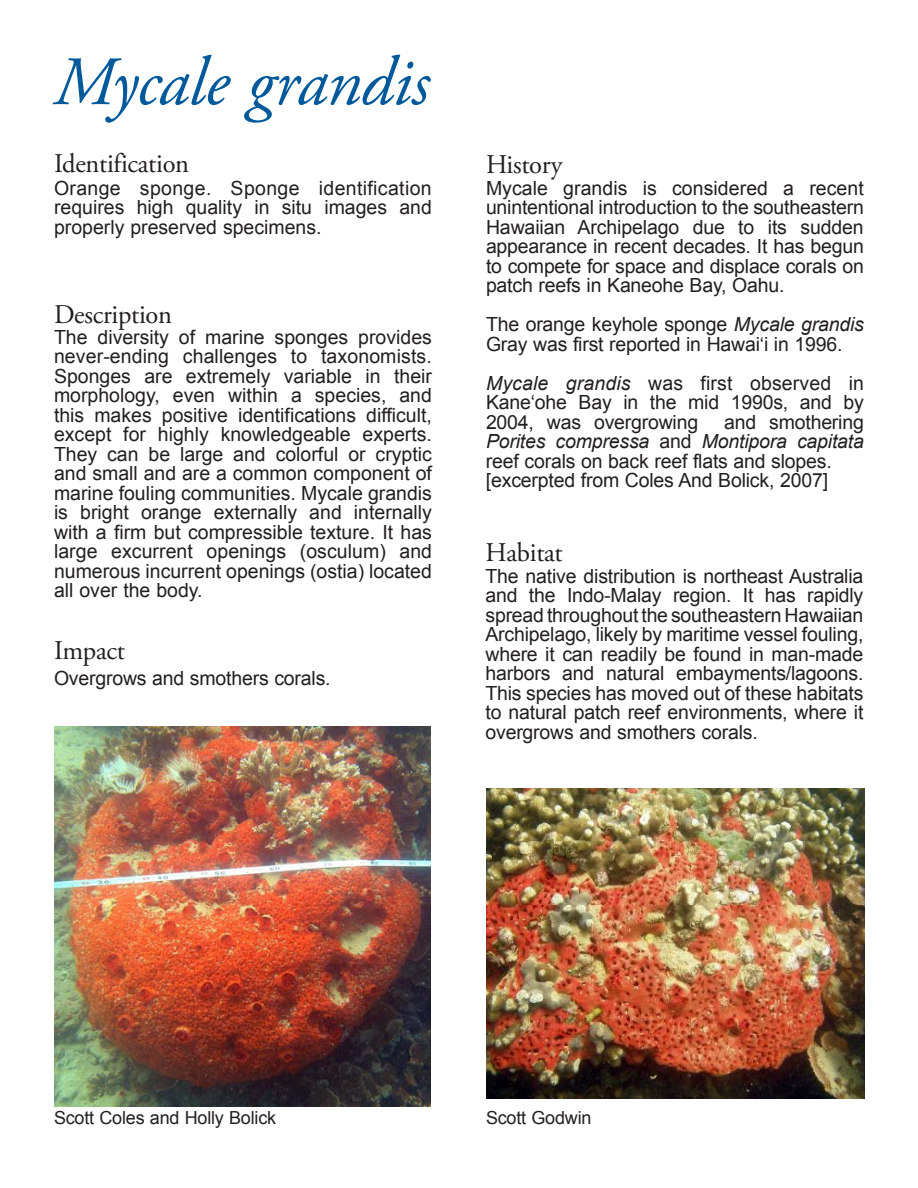
<style>
.page{position:relative;width:918px;height:1188px;background:#fff}
.page>*{position:absolute;margin:0;border:0;box-sizing:border-box;transform-origin:0 0}
.Photo_head{font:italic 69.15px "Adobe Garamond Pro";letter-spacing:-.01em;color:#00599b}
.Sidebar_head{font:27px "Adobe Garamond Pro";letter-spacing:-.01em;color:#231f20}
.Headline_level_2{font:19.5px/19.5px "Arial";letter-spacing:-.01em;color:#231f20;text-align:justify}
.Body_italic{font:19.5px/19.5px "Arial";color:#231f20;text-align:justify}
.Headline_level_2-2{font:18px "Arial";letter-spacing:-.01em;color:#231f20}
.s1{font-style:italic}
</style>
<div class="page">
<img style="left:54px;top:726px;width:376px;height:381px">
<img style="left:486px;top:788px;width:378px;height:311px">
<p class="Photo_head" style="left:54px;top:41px;width:377px">Mycale grandis</p>
<p class="Sidebar_head" style="left:54px;top:147px;width:137px">Identification</p>
<p class="Body_italic" style="left:54px;top:178px;width:379px">Orange sponge. Sponge identification requires high quality in situ images and properly preserved specimens.</p>
<p class="Sidebar_head" style="left:54px;top:299px;width:120px">Description</p>
<p class="Body_italic" style="left:54px;top:328px;width:380px">The diversity of marine sponges provides never-ending challenges to taxonomists.<br>Sponges are extremely variable in their morphology, even within a species, and this makes positive identifications difficult, except for highly knowledgeable experts.<br>They can be large and colorful or cryptic and small and are a common component of marine fouling communities. Mycale grandis is bright orange externally and internally with a firm but compressible texture. It has large excurrent openings (osculum) and numerous incurrent openings (ostia) located all over the body.</p>
<p class="Sidebar_head" style="left:54px;top:634px;width:72px">Impact</p>
<p class="Headline_level_2" style="left:54px;top:668px;width:278px">Overgrows and smothers corals.</p>
<p class="Sidebar_head" style="left:486px;top:148px;width:78px">History</p>
<p class="Headline_level_2" style="left:486px;top:178px;width:379px">Mycale grandis is considered a recent unintentional introduction to the southeastern Hawaiian Archipelago due to its sudden appearance in recent decades. It has begun to compete for space and displace corals on patch reefs in Kaneohe Bay, Oahu.</p>
<p class="Headline_level_2" style="left:486px;top:315px;width:379px">The orange keyhole sponge <span class="s1">Mycale grandis<br></span>Gray was first reported in Hawai‘i in 1996.</p>
<p class="Headline_level_2" style="left:486px;top:373px;width:380px"><span class="s1">Mycale grandis</span> was first observed in Kane‘ohe Bay in the mid 1990s, and by 2004, was overgrowing</p>
<p class="Headline_level_2" style="left:486px;top:412px;width:379px;text-indent:238px">and smothering <span class="s1">Porites compressa</span> and <span class="s1">Montipora capitata </span>reef corals on back reef flats and slopes.</p>
<p class="Headline_level_2" style="left:486px;top:471px;width:344px">[excerpted from Coles And Bolick, 2007]</p>
<p class="Sidebar_head" style="left:486px;top:537px;width:79px">Habitat</p>
<p class="Headline_level_2" style="left:485px;top:566px;width:379px">The native distribution is northeast Australia and the Indo-Malay region. It has rapidly spread throughout the southeastern Hawaiian Archipelago, likely by maritime vessel fouling, where it can readily be found in man-made harbors and natural embayments/lagoons.<br>This species has moved out of these habitats to natural patch reef environments, where it overgrows and smothers corals.</p>
<p class="Headline_level_2-2" style="left:54px;top:1106px;width:224px">Scott Coles and Holly Bolick</p>
<p class="Headline_level_2-2" style="left:486px;top:1106px;width:107px">Scott Godwin</p>
</div>
